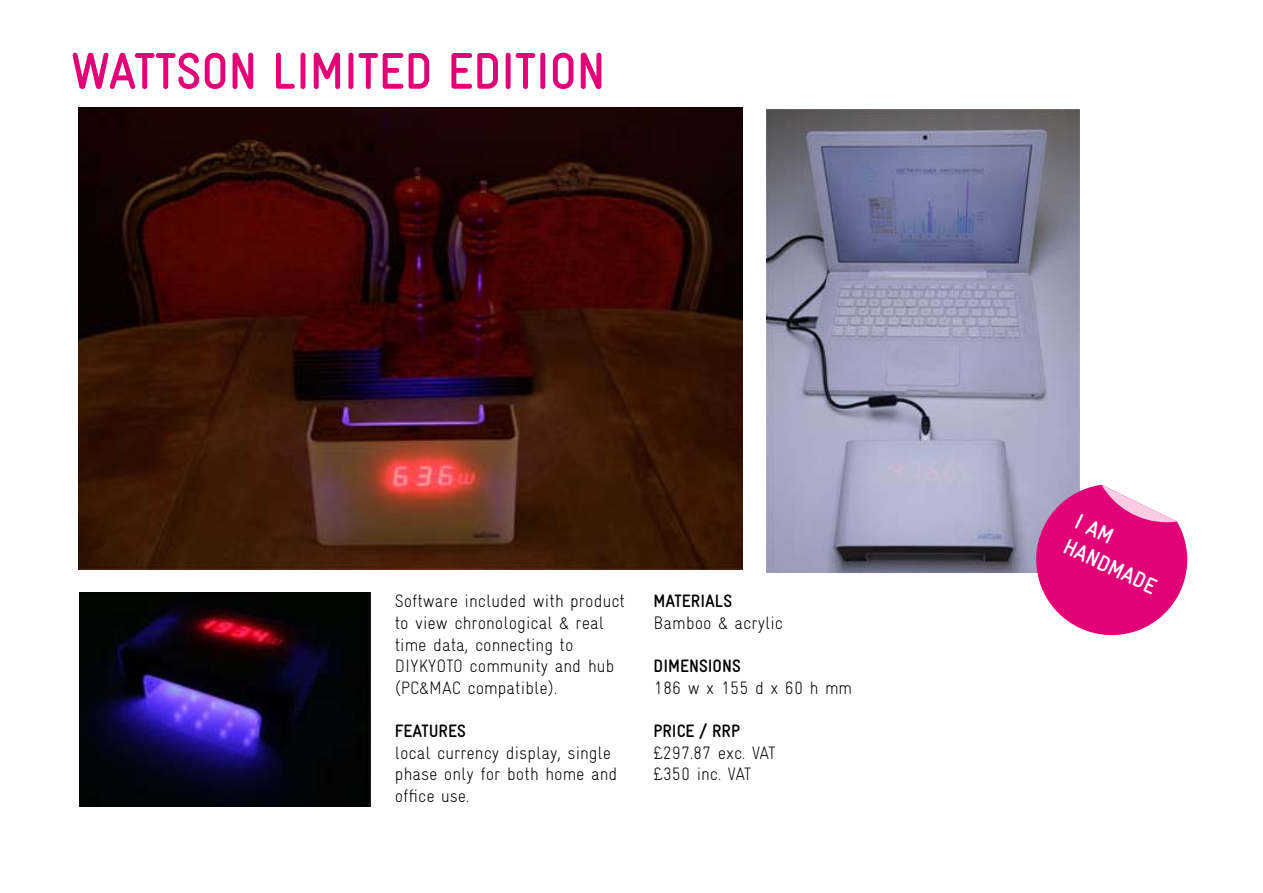
<style>
.page{position:relative;width:1263px;height:893px;background:#fff}
.page>*{position:absolute;margin:0;border:0;box-sizing:border-box;transform-origin:0 0}
.t1{font:700 condensed 51.6px "Gravur";color:#e20177}
.t2{font:700 condensed 22.5px/27.2px "Gravur";color:#fff}
.t3{font:300 condensed 18px/21.6px "Gravur";color:#000}
.t4{font:700 condensed 18px "Gravur";color:#000}
</style>
<div class="page">
<img style="left:79px;top:108px;width:664px;height:462px">
<img style="left:80px;top:592px;width:290px;height:215px">
<img style="left:767px;top:109px;width:312px;height:464px">
<svg style="left:1026px;top:485px;width:162px;height:151px"></svg>
<h1 class="t1" style="left:71px;top:42px;width:536px">WATTSON LIMITED EDITION</h1>
<p class="t3" style="left:395px;top:590px;width:232px">Software included with product to view chronological &amp; real time data, connecting to<br>DIYKYOTO community and hub (PC&amp;MAC compatible).</p>
<p class="t4" style="left:395px;top:721px;width:73px">FEATURES</p>
<p class="t3" style="left:395px;top:742px;width:224px">local currency display, single phase only for both home and office use.</p>
<p class="t4" style="left:654px;top:591px;width:80px">MATERIALS</p>
<p class="t3" style="left:654px;top:612px;width:131px">Bamboo &amp; acrylic</p>
<p class="t4" style="left:654px;top:656px;width:89px">DIMENSIONS</p>
<p class="t3" style="left:654px;top:677px;width:200px">186 w x 155 d x 60 h mm</p>
<p class="t4" style="left:654px;top:721px;width:88px">PRICE / RRP</p>
<p class="t3" style="left:654px;top:742px;width:123px">£297.87 exc. VAT £350 inc. VAT</p>
<p class="t2" style="left:1082px;top:508px;width:101px;rotate:25deg">I AM<br>HANDMADE</p>
</div>
